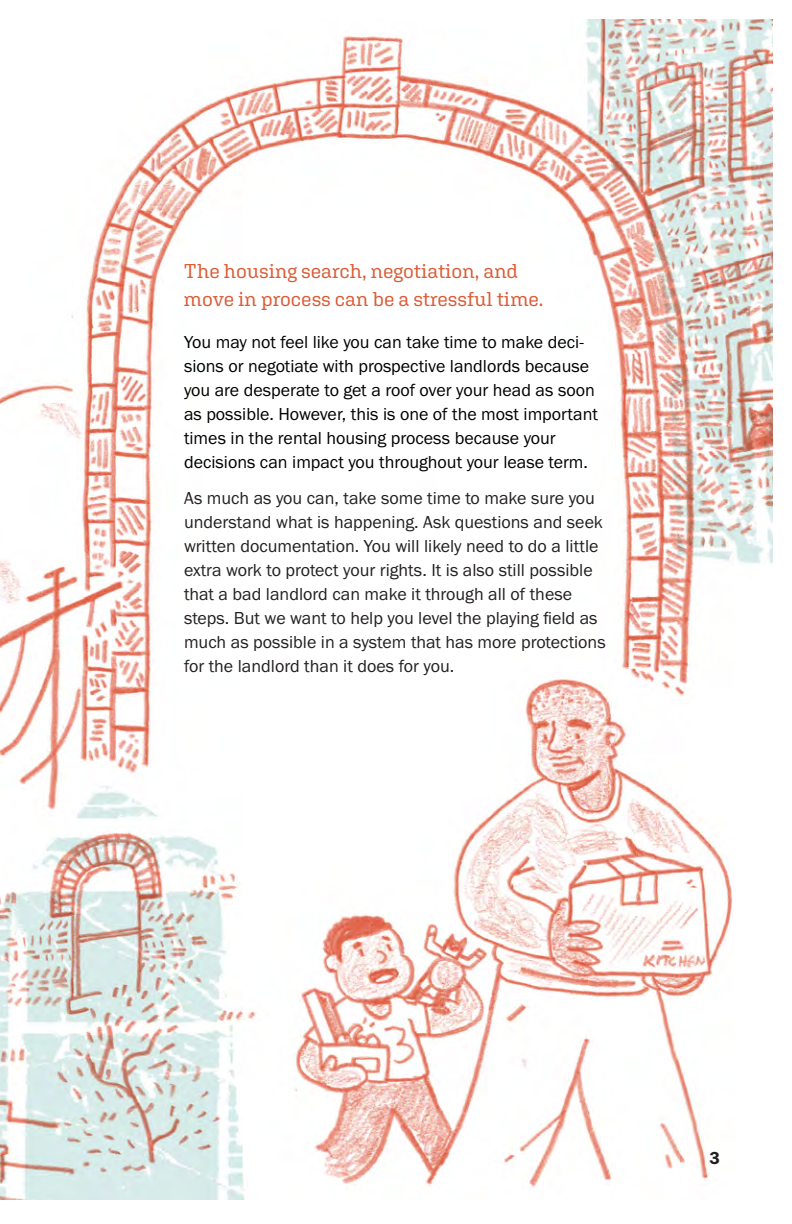
<style>
.page{position:relative;width:792px;height:1224px;background:#fff}
.page>*{position:absolute;margin:0;border:0;box-sizing:border-box;transform-origin:0 0}
.Intro_Paragraph{font:20px/28px "Aglet Slab";letter-spacing:-.005em;color:#db5c35}
.t1{font:18px/24px "Franklin Gothic URW Boo";color:#231f20}
.Body_Copy{font:18px/24px "Franklin Gothic URW Boo";color:#000}
.t2{font:18px "Franklin Gothic URW Dem";color:#231f20}
</style>
<div class="page">
<img style="left:0;top:19px;width:773px;height:1181px">
<p class="Intro_Paragraph" style="left:184px;top:257px;width:361px">The housing search, negotiation, and move in process can be a stressful time.</p>
<p class="Body_Copy" style="left:184px;top:330px;width:416px">You may not feel like you can take time to make deci&shy;sions or negotiate with prospective landlords because you are desperate to get a roof over your head as soon as possible. However, this is one of the most important times in the rental housing process because your decisions can impact you throughout your lease term.</p>
<p class="t1" style="left:184px;top:486px;width:423px">As much as you can, take some time to make sure you understand what is happening. Ask questions and seek written documentation. You will likely need to do a little extra work to protect your rights. It is also still possible that a bad landlord can make it through all of these steps. But we want to help you level the playing field as much as possible in a system that has more protections for the landlord than it does for you.</p>
<p class="t2" style="left:709px;top:1147px;width:12px">3</p>
</div>
